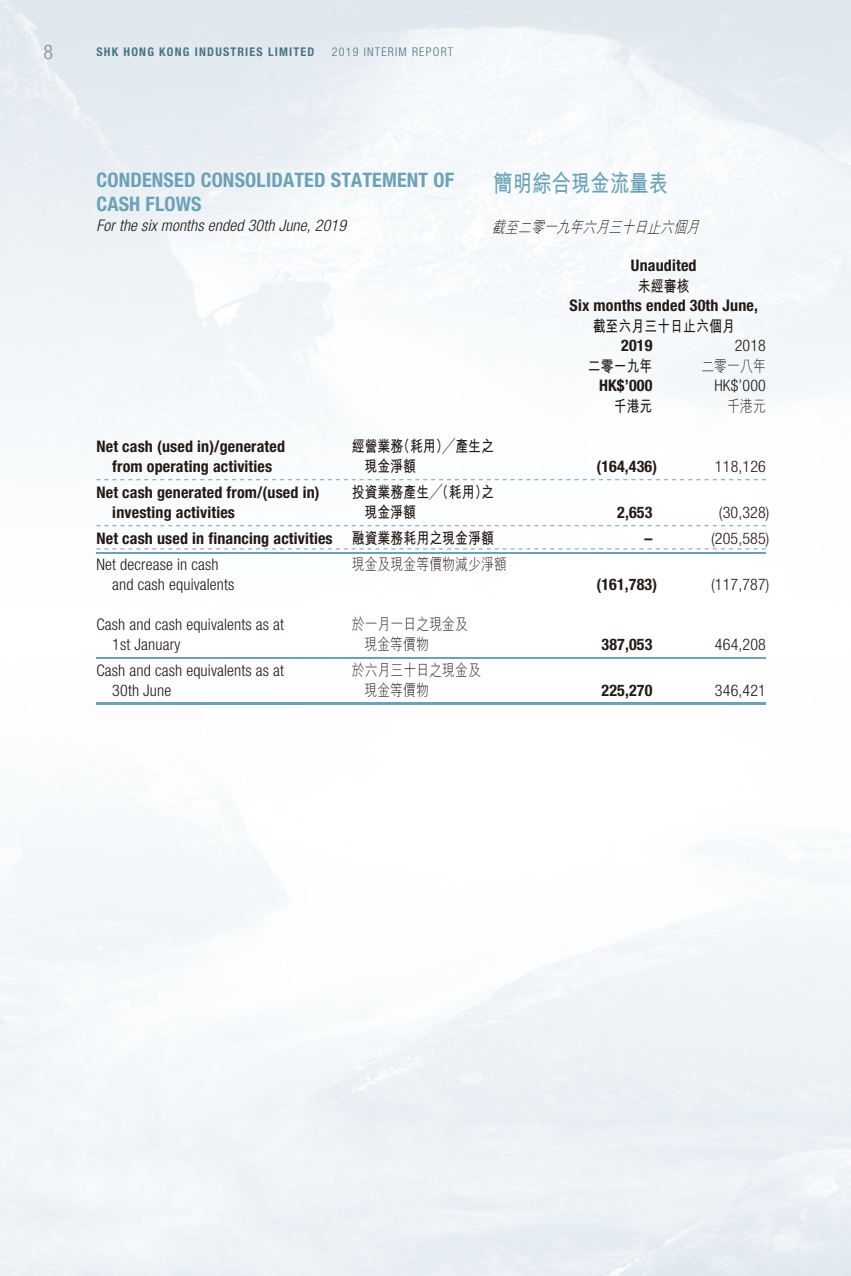
<style>
.page{position:relative;width:851px;height:1276px;background:#fff}
.page>*{position:absolute;margin:0;border:0;box-sizing:border-box;transform-origin:0 0}
.t1{font:24px "M Hei HK Bold E Ten B5 H";letter-spacing:.01em;color:#6ba2b8;scale:.8 1}
.t2{font:700 condensed 20px/24px "Helvetica Neue LT Std";letter-spacing:.01em;color:#6ba2b8}
.t3{font:300 condensed 20px "Helvetica Neue LT Std";color:#898989}
.t4{font:700 condensed 16px/20px "Helvetica Neue LT Std";letter-spacing:.01em;color:#231916;text-align:center}
.t5{font:300 condensed 16px/20px "Helvetica Neue LT Std";letter-spacing:.01em;color:#231916}
.t6{font:16px/20px "M Hei HK Bold E Ten B5 H";letter-spacing:.01em;color:#231916;scale:.8 1}
.t7{font:16px/20px "M Hei HK Light E Ten B5 H";letter-spacing:.01em;color:#231916;scale:.8 1}
.t8{font:italic 300 condensed 16px "Helvetica Neue LT Std";letter-spacing:.01em;color:#231916}
.t9{font:italic 16px "M Hei HK Light E Ten B5 H";color:#231916;scale:.8 1}
.t10{font:700 condensed 12px "Helvetica Neue LT Std";letter-spacing:.1em;color:#497484}
.t11{font:300 condensed 12px "Helvetica Neue LT Std";letter-spacing:.1em;color:#497484}
.s1{font-family:"M Hei HK Bold E Ten B5 H";font-weight:400;font-stretch:normal}
</style>
<div class="page">
<svg style="left:96px;top:479px;width:669px;height:1px"></svg>
<svg style="left:96px;top:525px;width:669px;height:1px"></svg>
<hr style="left:96px;top:552px;width:255px;height:1px;background:#6ba2b8">
<hr style="left:351px;top:552px;width:199px;height:1px;background:#6ba2b8">
<hr style="left:550px;top:552px;width:113px;height:1px;background:#6ba2b8">
<svg style="left:96px;top:548px;width:669px;height:1px"></svg>
<hr style="left:663px;top:552px;width:102px;height:1px;background:#6ba2b8">
<hr style="left:96px;top:657px;width:255px;height:1px;background:#6ba2b8">
<hr style="left:351px;top:657px;width:199px;height:1px;background:#6ba2b8">
<hr style="left:550px;top:657px;width:113px;height:1px;background:#6ba2b8">
<hr style="left:663px;top:657px;width:102px;height:1px;background:#6ba2b8">
<hr style="left:96px;top:702px;width:255px;height:2px;background:#6ba2b8">
<hr style="left:351px;top:702px;width:199px;height:2px;background:#6ba2b8">
<hr style="left:550px;top:702px;width:113px;height:2px;background:#6ba2b8">
<hr style="left:663px;top:702px;width:102px;height:2px;background:#6ba2b8">
<p class="t3" style="left:43px;top:45px;width:11px">8</p>
<p class="t10" style="left:96px;top:48px;width:219px">SHK HONG KONG INDUSTRIES LIMITED</p>
<p class="t11" style="left:332px;top:48px;width:123px">2019 INTERIM REPORT</p>
<p class="t2" style="left:96px;top:170px;width:359px">CONDENSED CONSOLIDATED STATEMENT OF<br>CASH FLOWS</p>
<p class="t8" style="left:96px;top:220px;width:251px">For the six months ended 30th June, 2019</p>
<h1 class="t1" style="left:493px;top:173px;width:219px">簡明綜合現金流量表</h1>
<p class="t9" style="left:492px;top:220px;width:265px">截至二零一九年六月三十日止六個月</p>
<p class="t4" style="left:631px;top:258px;width:67px">Unaudited</p>
<p class="t6" style="left:638px;top:278px;width:66px">未經審核</p>
<p class="t4" style="left:569px;top:298px;width:190px">Six months ended 30th June,</p>
<p class="t6" style="left:592px;top:318px;width:179px">截至六月三十日止六個月</p>
<p class="t4" style="left:621px;top:338px;width:33px">2019</p>
<p class="t5" style="left:734px;top:338px;width:33px">2018</p>
<p class="t6" style="left:587px;top:358px;width:82px">二零一九年</p>
<p class="t7" style="left:701px;top:358px;width:82px">二零一八年</p>
<p class="t4" style="left:599px;top:378px;width:55px">HK$’000</p>
<p class="t5" style="left:714px;top:378px;width:53px">HK$’000</p>
<p class="t6" style="left:613px;top:398px;width:50px">千港元</p>
<p class="t7" style="left:727px;top:398px;width:50px">千港元</p>
<p class="t4" style="left:96px;top:438px;width:190px">Net cash (used in)/generated from operating activities</p>
<p class="t6" style="left:364px;top:438px;width:163px;text-indent:-13px">經營業務（耗用）╱產生之現金淨額</p>
<p class="t4" style="left:112px;top:484px;width:209px;text-align:left;text-indent:-16px">Net cash generated from/(used in) investing activities</p>
<p class="t6" style="left:364px;top:484px;width:163px;text-indent:-13px">投資業務產生╱（耗用）之現金淨額</p>
<p class="t4" style="left:596px;top:458px;width:62px">(164,436)</p>
<p class="t5" style="left:714px;top:458px;width:52px">118,126</p>
<p class="t4" style="left:617px;top:504px;width:37px">2,653</p>
<p class="t5" style="left:718px;top:504px;width:52px">(30,328)</p>
<p class="t4" style="left:96px;top:530px;width:399px">Net cash used in financing activities <span class="s1">融資業務耗用之現金淨額</span></p>
<p class="t4" style="left:644px;top:530px;width:9px">–</p>
<p class="t5" style="left:711px;top:530px;width:60px">(205,585)</p>
<p class="t5" style="left:112px;top:556px;width:124px;text-indent:-16px">Net decrease in cash and cash equivalents</p>
<p class="t7" style="left:351px;top:556px;width:195px">現金及現金等價物減少淨額</p>
<p class="t4" style="left:596px;top:576px;width:62px">(161,783)</p>
<p class="t5" style="left:711px;top:576px;width:60px">(117,787)</p>
<p class="t5" style="left:112px;top:616px;width:173px;text-indent:-16px">Cash and cash equivalents as at<br>1st January</p>
<p class="t7" style="left:364px;top:616px;width:131px;text-indent:-13px">於一月一日之現金及現金等價物</p>
<p class="t5" style="left:112px;top:662px;width:173px;text-indent:-16px">Cash and cash equivalents as at<br>30th June</p>
<p class="t7" style="left:364px;top:662px;width:147px;text-indent:-13px">於六月三十日之現金及現金等價物</p>
<p class="t4" style="left:601px;top:636px;width:52px">387,053</p>
<p class="t5" style="left:714px;top:636px;width:52px">464,208</p>
<p class="t4" style="left:601px;top:682px;width:52px">225,270</p>
<p class="t5" style="left:714px;top:682px;width:52px">346,421</p>
</div>
